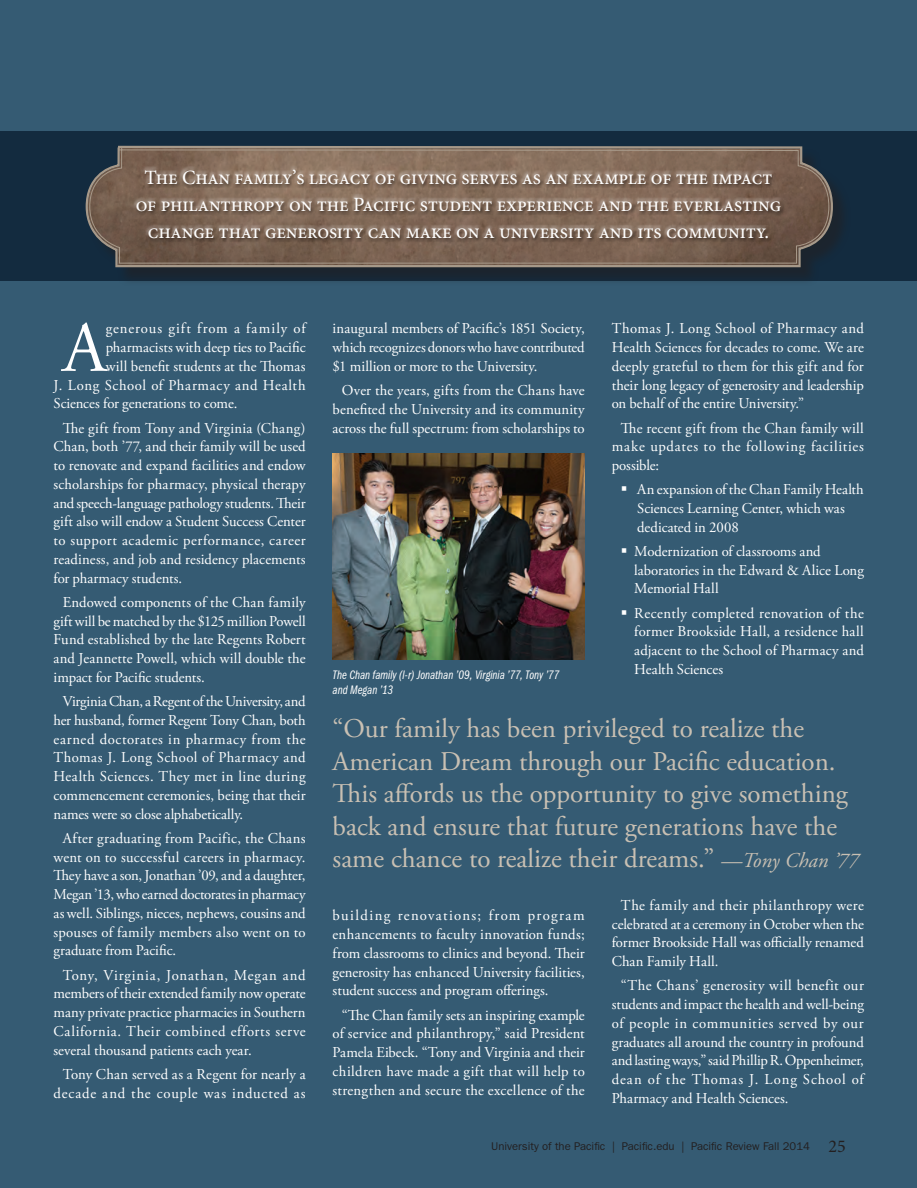
<style>
.page{position:relative;width:917px;height:1188px;background:#fff}
.page>*{position:absolute;margin:0;border:0;box-sizing:border-box;transform-origin:0 0}
.t1{font:71.55px "Adobe Garamond Pro";color:#fff}
.t2{font:27px/32.4px "Adobe Garamond Pro";color:#c9c0b3}
.t3{font:20.25px/27px "Minion Pro";letter-spacing:-.01em;color:#fff;text-align:center}
.t4{font:15px/18.8px "Adobe Garamond Pro";letter-spacing:.005em;color:#fff;text-align:justify}
.t5{font:15px/18.8px "Adobe Garamond Pro";letter-spacing:.045em;color:#fff;text-align:right}
.t6{font:15px "Adobe Garamond Pro";letter-spacing:.065em;color:#fff}
.t7{font:12.75px/15px "ITC Franklin Gothic Std Bk Cp It";color:#fff}
.t8{font:11.25px "ITC Franklin Gothic Std";color:#231f20}
.s1{font-style:italic;font-size:21px}
.s2{font-family:"Minion Pro";font-size:18px}
</style>
<div class="page">
<div style="left:0;top:0;width:917px;height:1187px;background:#355b73"></div>
<div style="left:0;top:131px;width:917px;height:149px;background:#132b3f"></div>
<img style="left:333px;top:520px;width:252px;height:139px">
<div style="left:88px;top:148px;width:763px;height:138px;background:#231f20;opacity:.55"></div>
<svg style="left:85px;top:145px;width:749px;height:123px"></svg>
<svg style="left:89px;top:147px;width:740px;height:373px"></svg>
<div style="left:133px;top:166px;width:650px;height:75px;background:#fff;opacity:.5"></div>
<div style="left:134px;top:168px;width:650px;height:75px;background:#231f20;opacity:.5"></div>
<svg style="left:627px;top:494px;width:15px;height:1px"></svg>
<h3 class="t3" style="left:136px;top:164px;width:647px">The Chan family’s legacy of giving serves as an example of the impact of philanthropy on the Pacific student experience and the everlasting change that generosity can make on a university and its community.</h3>
<h1 class="t1" style="left:63px;top:305px;width:45px">A</h1>
<p class="t6" style="left:106px;top:319px;width:201px">generous gift from a family of</p>
<p class="t4" style="left:106px;top:338px;width:201px">pharmacists with deep ties to Pacific</p>
<p class="t4" style="left:106px;top:357px;width:201px">will benefit students at the Thomas</p>
<p class="t5" style="left:54px;top:376px;width:253px">J. Long School of Pharmacy and Health</p>
<p class="t4" style="left:54px;top:394px;width:185px">Sciences for generations to come.</p>
<p class="t4" style="left:54px;top:419px;width:254px;text-indent:9px">The gift from Tony and Virginia (Chang)<br>Chan, both ’77, and their family will be used to renovate and expand facilities and endow scholarships for pharmacy, physical therapy and speech-language pathology students. Their gift also will endow a Student Success Center to support academic performance, career readiness, and job and residency placements for pharmacy students.</p>
<p class="t4" style="left:54px;top:593px;width:254px;text-indent:9px">Endowed components of the Chan family gift will be matched by the $125 million Powell Fund established by the late Regents Robert and Jeannette Powell, which will double the impact for Pacific students.</p>
<p class="t4" style="left:54px;top:692px;width:254px;text-indent:9px">Virginia Chan, a Regent of the University, and her husband, former Regent Tony Chan, both earned doctorates in pharmacy from the Thomas J. Long School of Pharmacy and Health Sciences. They met in line during commencement ceremonies, being that their names were so close alphabetically.</p>
<p class="t4" style="left:54px;top:829px;width:254px;text-indent:9px">After graduating from Pacific, the Chans went on to successful careers in pharmacy.<br>They have a son, Jonathan ’09, and a daughter, Megan ’13, who earned doctorates in pharmacy as well. Siblings, nieces, nephews, cousins and spouses of family members also went on to graduate from Pacific.</p>
<p class="t4" style="left:54px;top:965px;width:254px;text-indent:9px">Tony, Virginia, Jonathan, Megan and members of their extended family now operate many private practice pharmacies in Southern California. Their combined efforts serve several thousand patients each year.</p>
<p class="t5" style="left:54px;top:1064px;width:254px">Tony Chan served as a Regent for nearly a decade and the couple was inducted as</p>
<p class="t4" style="left:333px;top:319px;width:254px">inaugural members of Pacific’s 1851 Society, which recognizes donors who have contributed $1 million or more to the University.</p>
<p class="t4" style="left:333px;top:381px;width:254px;text-indent:9px">Over the years, gifts from the Chans have benefited the University and its community across the full spectrum: from scholarships to</p>
<p class="t7" style="left:333px;top:667px;width:228px">The Chan family (l-r) Jonathan ’09, Virginia ’77, Tony ’77 and Megan ’13</p>
<p class="t4" style="left:612px;top:319px;width:254px">Thomas J. Long School of Pharmacy and Health Sciences for decades to come. We are deeply grateful to them for this gift and for their long legacy of generosity and leadership on behalf of the entire University.”</p>
<p class="t4" style="left:612px;top:419px;width:253px;text-indent:9px">The recent gift from the Chan family will make updates to the following facilities possible:</p>
<p class="t4" style="left:637px;top:480px;width:228px;text-align:left;text-indent:-16px">▪ An expansion of the Chan Family Health<br>Sciences Learning Center, which was dedicated in 2008</p>
<p class="t4" style="left:634px;top:542px;width:231px;text-align:left;text-indent:-13px">▪ Modernization of classrooms and laboratories in the Edward &amp; Alice Long<br>Memorial Hall</p>
<p class="t4" style="left:634px;top:604px;width:231px;text-indent:-13px">▪ Recently completed renovation of the former Brookside Hall, a residence hall adjacent to the School of Pharmacy and Health Sciences</p>
<p class="t2" style="left:333px;top:713px;width:527px">“Our family has been privileged to realize the American Dream through our Pacific education.<br>This affords us the opportunity to give something back and ensure that future generations have the same chance to realize their dreams.” <span class="s1">—Tony Chan ’77</span></p>
<p class="t4" style="left:333px;top:906px;width:254px">building renovations; from program enhancements to faculty innovation funds; from classrooms to clinics and beyond. Their generosity has enhanced University facilities, student success and program offerings.</p>
<p class="t4" style="left:333px;top:1005px;width:254px;text-indent:9px">“The Chan family sets an inspiring example of service and philanthropy,” said President Pamela Eibeck. “Tony and Virginia and their children have made a gift that will help to strengthen and secure the excellence of the</p>
<p class="t4" style="left:612px;top:896px;width:254px;text-indent:9px">The family and their philanthropy were celebrated at a ceremony in October when the former Brookside Hall was officially renamed Chan Family Hall.</p>
<p class="t4" style="left:612px;top:976px;width:254px;text-indent:9px">“The Chans’ generosity will benefit our students and impact the health and well-being of people in communities served by our graduates all around the country in profound and lasting ways,” said Phillip R. Oppenheimer, dean of the Thomas J. Long School of Pharmacy and Health Sciences.</p>
<p class="t8" style="left:491px;top:1139px;width:356px">University of the Pacific | Pacific.edu | Pacific Review Fall 2014 <span class="s2">25</span></p>
</div>
